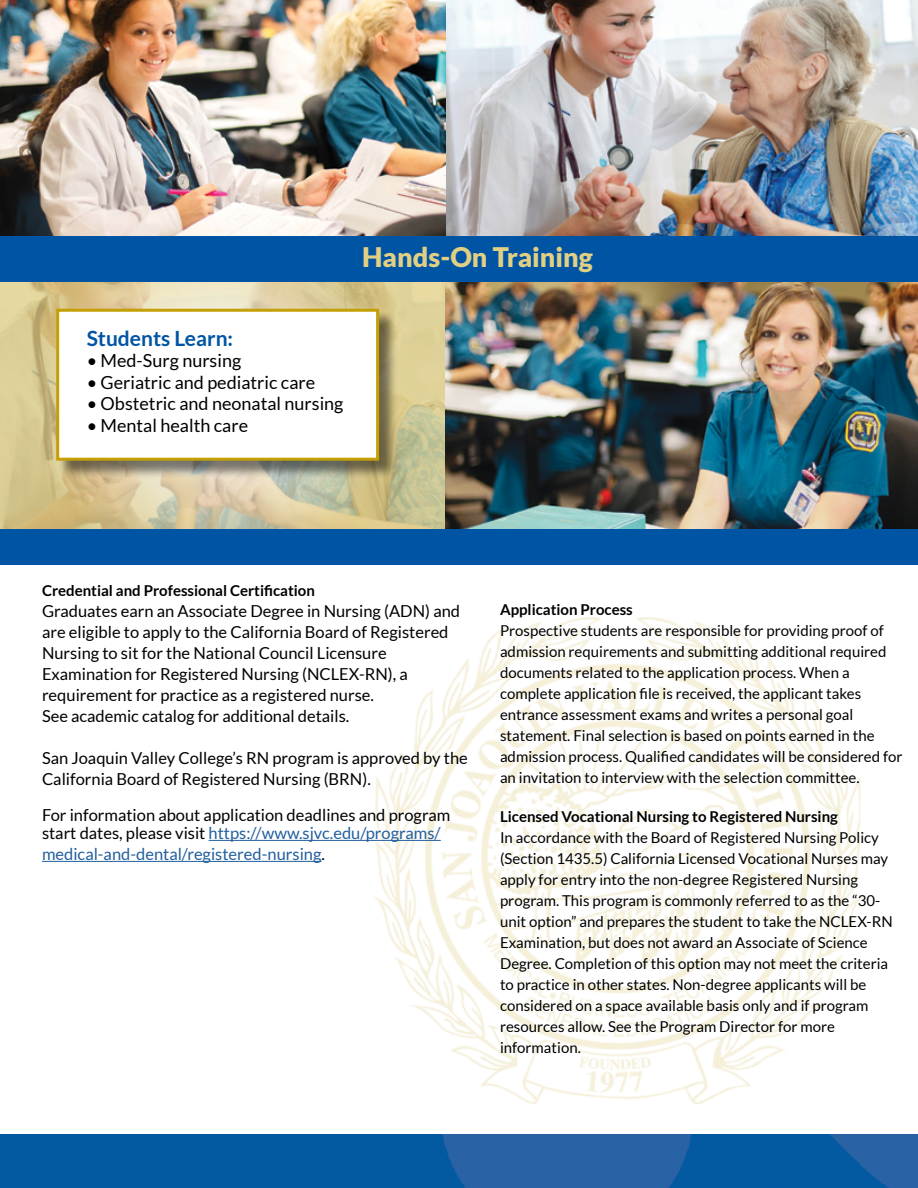
<style>
.page{position:relative;width:918px;height:1188px;background:#fff}
.page>*{position:absolute;margin:0;border:0;box-sizing:border-box;transform-origin:0 0}
.t1{font:900 27px "Lato";color:#e1cf83}
.t2{font:700 21px "Lato";color:#0054a4}
.t3{font:18px "Lato";color:#000}
.t4{font:16.5px/21px "Lato";color:#000}
.t5{font:16.5px "Lato";color:#215e9e}
.t6{font:15px/21px "Lato";color:#000}
.t7{font:700 15px "Lato";color:#000}
.s1{color:#215e9e}
.s2{color:#000}
</style>
<div class="page">
<div style="left:0;top:529px;width:918px;height:36px;background:#0054a4"></div>
<img style="left:0;top:282px;width:446px;height:247px">
<img style="left:0;top:1134px;width:918px;height:54px">
<img style="left:374px;top:617px;width:489px;height:486px">
<hr style="left:209px;top:840px;width:232px;height:1px;background:#215e9e">
<hr style="left:42px;top:861px;width:280px;height:1px;background:#215e9e">
<img style="left:0;top:0;width:447px;height:237px">
<img style="left:447px;top:0;width:471px;height:237px">
<img style="left:446px;top:282px;width:472px;height:247px">
<div style="left:58px;top:311px;width:340px;height:168px;background:#000;opacity:.5"></div>
<div style="left:56px;top:309px;width:323px;height:152px;background:#fff;border:3px solid #c4a006"></div>
<div style="left:0;top:237px;width:918px;height:45px;background:#0054a4"></div>
<p class="t1" style="left:362px;top:241px;width:232px">Hands-On Training</p>
<p class="t2" style="left:87px;top:326px;width:148px">Students Learn:</p>
<p class="t3" style="left:87px;top:351px;width:156px">• Med-Surg nursing</p>
<p class="t3" style="left:87px;top:372px;width:230px">• Geriatric and pediatric care</p>
<p class="t3" style="left:87px;top:394px;width:258px">• Obstetric and neonatal nursing</p>
<p class="t3" style="left:87px;top:416px;width:163px">• Mental health care</p>
<p class="t7" style="left:42px;top:582px;width:275px">Credential and Professional Certification</p>
<p class="t4" style="left:42px;top:601px;width:420px">Graduates earn an Associate Degree in Nursing (ADN) and</p>
<p class="t4" style="left:42px;top:622px;width:408px">are eligible to apply to the California Board of Registered</p>
<p class="t4" style="left:42px;top:643px;width:367px">Nursing to sit for the National Council Licensure<br>Examination for Registered Nursing (NCLEX-RN), a requirement for practice as a registered nurse.</p>
<p class="t4" style="left:42px;top:706px;width:309px">See academic catalog for additional details.</p>
<p class="t4" style="left:42px;top:748px;width:427px">San Joaquin Valley College’s RN program is approved by the</p>
<p class="t4" style="left:42px;top:769px;width:330px">California Board of Registered Nursing (BRN).</p>
<p class="t4" style="left:42px;top:806px;width:410px;line-height:18px">For information about application deadlines and program start dates, please visit <span class="s1">https://www.sjvc.edu/programs/</span></p>
<p class="t5" style="left:42px;top:845px;width:285px">medical-and-dental/registered-nursing<span class="s2">.</span></p>
<p class="t7" style="left:500px;top:601px;width:134px">Application Process</p>
<p class="t6" style="left:500px;top:620px;width:404px">Prospective students are responsible for providing proof of admission requirements and submitting additional required documents related to the application process. When a complete application file is received, the applicant takes entrance assessment exams and writes a personal goal statement. Final selection is based on points earned in the admission process. Qualified candidates will be considered for an invitation to interview with the selection committee.</p>
<p class="t7" style="left:500px;top:808px;width:339px">Licensed Vocational Nursing to Registered Nursing</p>
<p class="t6" style="left:500px;top:827px;width:394px">In accordance with the Board of Registered Nursing Policy (Section 1435.5) California Licensed Vocational Nurses may apply for entry into the non-degree Registered Nursing program. This program is commonly referred to as the “30- unit option” and prepares the student to take the NCLEX-RN Examination, but does not award an Associate of Science Degree. Completion of this option may not meet the criteria</p>
<p class="t6" style="left:500px;top:974px;width:370px">to practice in other states. Non-degree applicants will be considered on a space available basis only and if program resources allow. See the Program Director for more information.</p>
</div>
